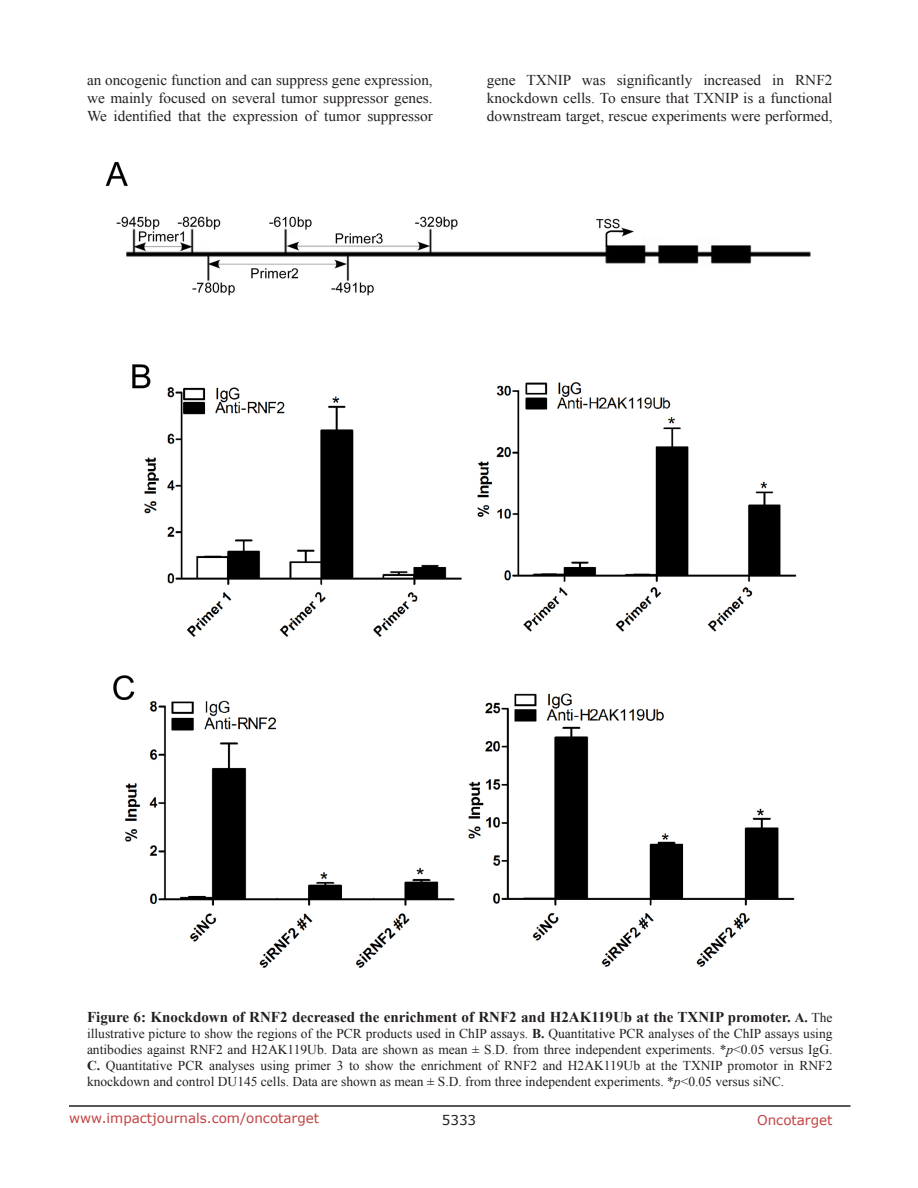
<style>
.page{position:relative;width:918px;height:1188px;background:#fff}
.page>*{position:absolute;margin:0;border:0;box-sizing:border-box;transform-origin:0 0}
.BodyText{font:15px/18px "Times New Roman";color:#231f20;text-align:justify}
.figuretext{font:700 15px "Times New Roman";color:#231f20}
.figuretext-2{font:13.5px/16.2px "Times New Roman";color:#231f20;text-align:justify}
.t1{font:13.5px "Verdana";color:#c24141}
.t2{font:13.5px "Verdana";color:#231f20}
.s1{font-size:13.5px}
.s2{font-weight:400;font-size:13.5px}
.s3{font-weight:700}
.s4{font-style:italic}
</style>
<div class="page">
<hr style="left:69px;top:1105px;width:781px;height:2px;background:#231f20">
<img style="left:105px;top:162px;width:706px;height:806px">
<p class="BodyText" style="left:87px;top:71px;width:347px">an oncogenic function and can suppress gene expression, we mainly focused on several tumor suppressor genes.<br>We identified that the expression of tumor suppressor</p>
<p class="BodyText" style="left:487px;top:71px;width:347px">gene TXNIP was significantly increased in RNF2 knockdown cells. To ensure that TXNIP is a functional downstream target, rescue experiments were performed,</p>
<p class="figuretext" style="left:87px;top:1006px;width:747px">Figure 6: Knockdown of RNF2 decreased the enrichment of RNF2 and H2AK119Ub at the TXNIP promoter. <span class="s1">A.</span> <span class="s2">The</span></p>
<p class="figuretext-2" style="left:87px;top:1025px;width:747px">illustrative picture to show the regions of the PCR products used in ChIP assays. <span class="s3">B.</span> Quantitative PCR analyses of the ChIP assays using antibodies against RNF2 and H2AK119Ub. Data are shown as mean ± S.D. from three independent experiments. *<span class="s4">p</span>&lt;0.05 versus IgG.<br><span class="s3">C.</span> Quantitative PCR analyses using primer 3 to show the enrichment of RNF2 and H2AK119Ub at the TXNIP promotor in RNF2 knockdown and control DU145 cells. Data are shown as mean ± S.D. from three independent experiments. *<span class="s4">p</span>&lt;0.05 versus siNC.</p>
<p class="t1" style="left:69px;top:1109px;width:252px">www.impactjournals.com/oncotarget</p>
<p class="t2" style="left:442px;top:1111px;width:36px">5333</p>
<p class="t1" style="left:757px;top:1111px;width:77px">Oncotarget</p>
</div>
